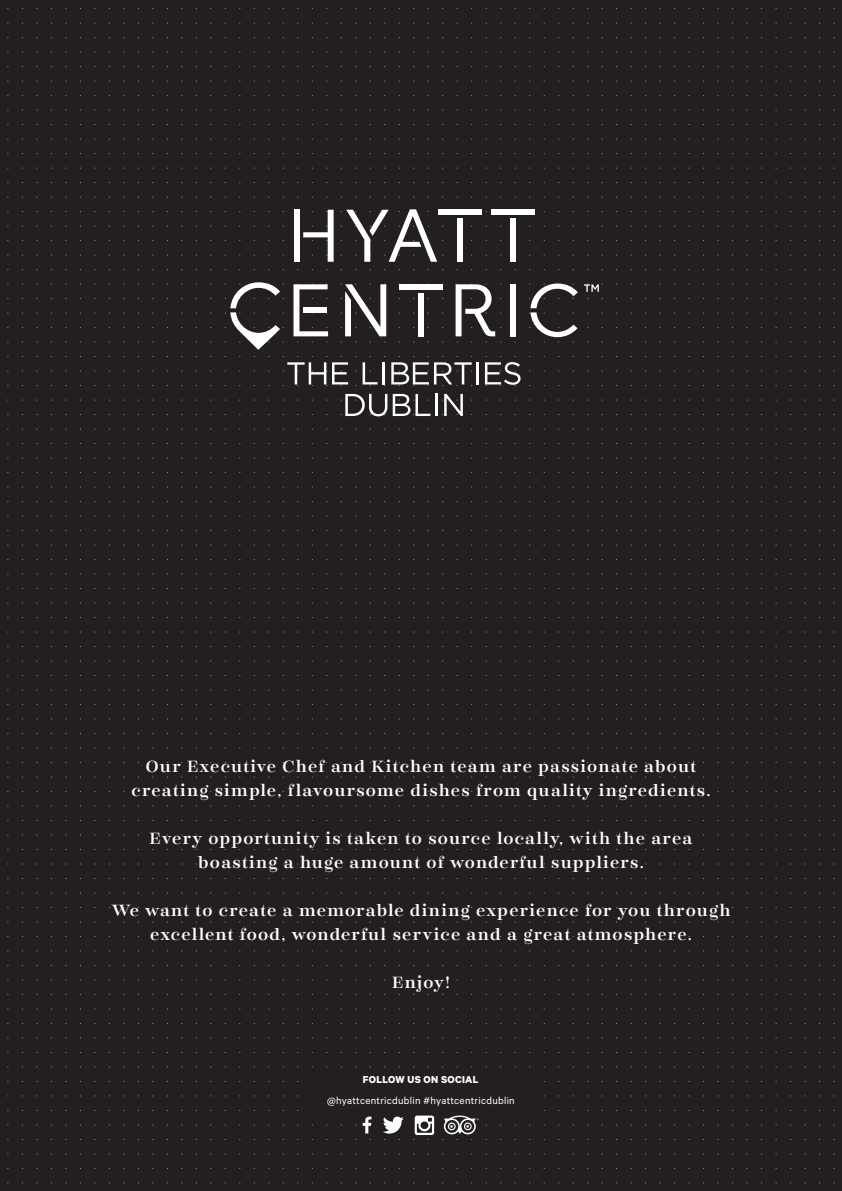
<style>
.page{position:relative;width:842px;height:1191px;background:#231f20}
.page>*{position:absolute;margin:0;border:0;box-sizing:border-box;transform-origin:0 0}
.t1{font:16px/24px "Encorpada Sheraton";letter-spacing:.075em;color:#fff;text-align:center}
.t2{font:11.2px "Calibre";letter-spacing:.025em;color:#fff}
.t3{font:700 11.2px "Calibre";letter-spacing:.025em;color:#fff}
</style>
<div class="page">
<svg style="left:442px;top:1115px;width:34px;height:25px"></svg>
<svg style="left:471px;top:1118px;width:8px;height:7px"></svg>
<svg style="left:413px;top:1115px;width:21px;height:25px"></svg>
<svg style="left:383px;top:1116px;width:21px;height:17px"></svg>
<svg style="left:363px;top:1116px;width:8px;height:17px"></svg>
<svg style="left:283px;top:356px;width:22px;height:30px"></svg>
<svg style="left:309px;top:356px;width:17px;height:30px"></svg>
<svg style="left:326px;top:356px;width:22px;height:30px"></svg>
<svg style="left:363px;top:356px;width:14px;height:30px"></svg>
<hr style="left:382px;top:362px;width:3px;height:22px;background:#fff">
<svg style="left:391px;top:356px;width:18px;height:30px"></svg>
<svg style="left:413px;top:356px;width:15px;height:30px"></svg>
<svg style="left:428px;top:356px;width:24px;height:30px"></svg>
<svg style="left:454px;top:356px;width:18px;height:30px"></svg>
<hr style="left:477px;top:362px;width:2px;height:22px;background:#fff">
<svg style="left:485px;top:356px;width:15px;height:30px"></svg>
<svg style="left:500px;top:356px;width:20px;height:30px"></svg>
<svg style="left:341px;top:394px;width:24px;height:22px"></svg>
<svg style="left:369px;top:394px;width:18px;height:22px"></svg>
<svg style="left:393px;top:394px;width:17px;height:22px"></svg>
<svg style="left:413px;top:394px;width:17px;height:22px"></svg>
<hr style="left:435px;top:394px;width:3px;height:22px;background:#fff">
<svg style="left:442px;top:394px;width:21px;height:22px"></svg>
<svg style="left:293px;top:283px;width:35px;height:59px"></svg>
<svg style="left:341px;top:283px;width:45px;height:59px"></svg>
<div style="left:399px;top:284px;width:44px;height:5px;background:#fff"></div>
<div style="left:418px;top:293px;width:6px;height:43px;background:#fff"></div>
<svg style="left:456px;top:283px;width:39px;height:59px"></svg>
<div style="left:510px;top:284px;width:6px;height:52px;background:#fff"></div>
<svg style="left:529px;top:283px;width:49px;height:59px"></svg>
<svg style="left:299px;top:210px;width:35px;height:52px"></svg>
<svg style="left:341px;top:210px;width:29px;height:52px"></svg>
<div style="left:294px;top:210px;width:5px;height:52px;background:#fff"></div>
<svg style="left:369px;top:210px;width:20px;height:31px"></svg>
<svg style="left:389px;top:209px;width:48px;height:53px"></svg>
<div style="left:509px;top:218px;width:6px;height:44px;background:#fff"></div>
<div style="left:491px;top:210px;width:43px;height:5px;background:#fff"></div>
<div style="left:457px;top:218px;width:6px;height:44px;background:#fff"></div>
<div style="left:438px;top:210px;width:43px;height:5px;background:#fff"></div>
<svg style="left:225px;top:282px;width:55px;height:68px"></svg>
<svg style="left:584px;top:283px;width:6px;height:9px"></svg>
<svg style="left:591px;top:283px;width:12px;height:9px"></svg>
<p class="t1" style="left:131px;top:754px;width:580px">Our Executive Chef and Kitchen team are passionate about creating simple, flavoursome dishes from quality ingredients.</p>
<p class="t1" style="left:150px;top:826px;width:544px">Every opportunity is taken to source locally, with the area boasting a huge amount of wonderful suppliers.</p>
<p class="t1" style="left:111px;top:898px;width:621px">We want to create a memorable dining experience for you through excellent food, wonderful service and a great atmosphere.</p>
<p class="t1" style="left:392px;top:970px;width:59px">Enjoy!</p>
<p class="t3" style="left:363px;top:1073px;width:117px">FOLLOW US ON SOCIAL</p>
<p class="t2" style="left:327px;top:1093px;width:189px">@hyattcentricdublin #hyattcentricdublin</p>
</div>
